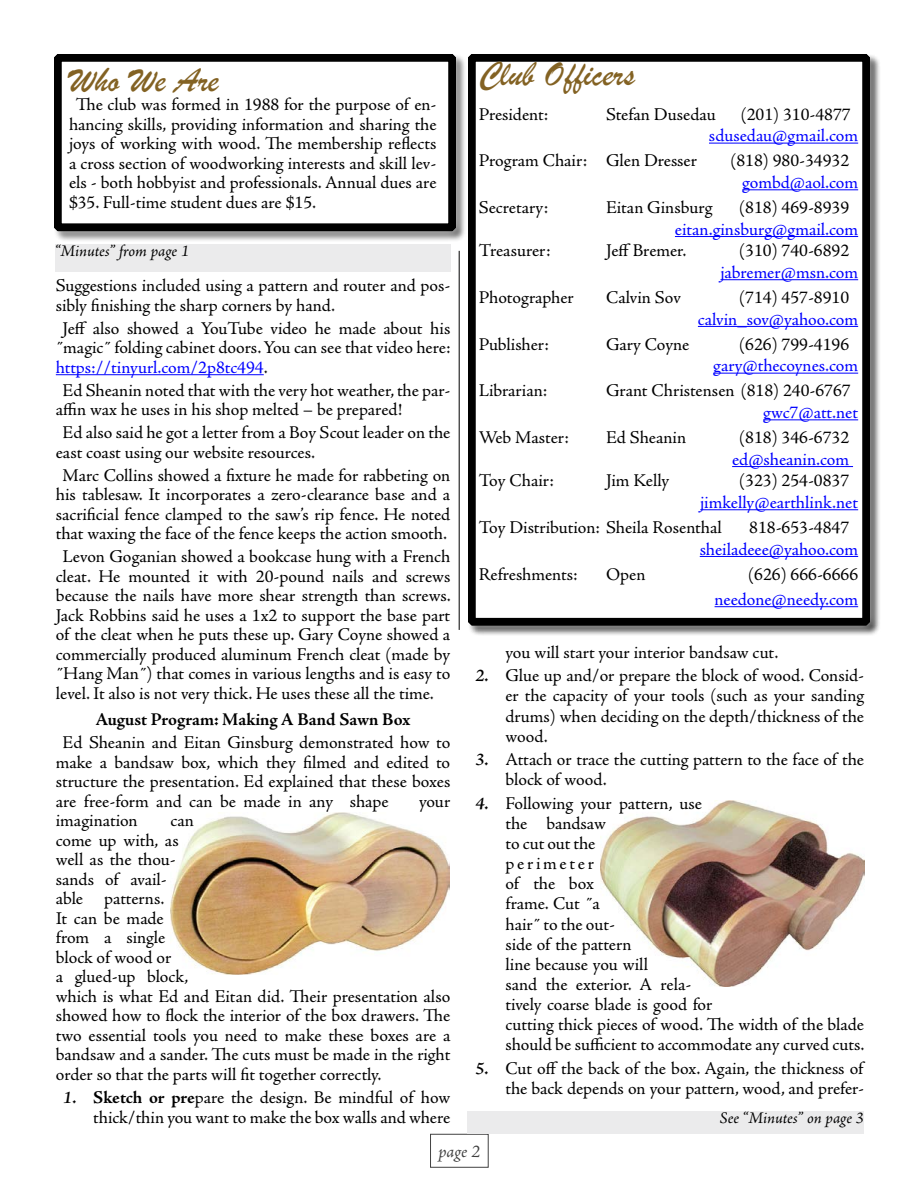
<style>
.page{position:relative;width:918px;height:1188px;background:#fff}
.page>*{position:absolute;margin:0;border:0;box-sizing:border-box;transform-origin:0 0}
.Marker_felt{font:36px "Brush Script";color:#836223}
.Final_Basic{font:18px/19.5px "Adobe Jenson Pro";letter-spacing:-.005em;color:#000}
.Officers{font:18px "Adobe Jenson Pro";color:#000}
.Officers_right{font:18px/21.6px "Adobe Jenson Pro";color:#00f}
.Officers_right-2{font:18px/21.6px "Adobe Jenson Pro";color:#000}
.Officers-2{font:18px "Adobe Jenson Pro";color:#00f}
.Centered_and_Bold{font:700 18px "Adobe Jenson Pro";letter-spacing:-.005em;color:#000}
.t1{font:italic 18px "Adobe Jenson Pro";color:#000}
.from_page{font:italic 16.5px "Adobe Jenson Pro";letter-spacing:-.005em;color:#000}
.s1{color:#00f}
.s2{font-weight:600;font-style:italic}
.s3{font-weight:700}
.s4{color:#000}
</style>
<div class="page">
<img style="left:600px;top:800px;width:264px;height:187px">
<img style="left:170px;top:812px;width:280px;height:163px">
<div style="left:44px;top:44px;width:422px;height:197px;background:#fff;opacity:.75"></div>
<svg style="left:53px;top:53px;width:404px;height:179px"></svg>
<div style="left:60px;top:60px;width:390px;height:165px;border:1px solid #000"></div>
<div style="left:458px;top:44px;width:422px;height:591px;background:#fff;opacity:.75"></div>
<svg style="left:467px;top:53px;width:404px;height:573px"></svg>
<hr style="left:709px;top:143px;width:149px;height:1px;background:#00f">
<hr style="left:742px;top:189px;width:116px;height:1px;background:#00f">
<hr style="left:675px;top:236px;width:183px;height:1px;background:#00f">
<hr style="left:720px;top:279px;width:138px;height:1px;background:#00f">
<hr style="left:698px;top:326px;width:160px;height:1px;background:#00f">
<hr style="left:713px;top:373px;width:145px;height:1px;background:#00f">
<hr style="left:763px;top:419px;width:95px;height:1px;background:#00f">
<hr style="left:732px;top:466px;width:121px;height:1px;background:#00f">
<hr style="left:700px;top:509px;width:158px;height:1px;background:#00f">
<hr style="left:700px;top:556px;width:158px;height:1px;background:#00f">
<hr style="left:715px;top:606px;width:143px;height:1px;background:#00f">
<div style="left:449px;top:244px;width:20px;height:393px;background:#fff"></div>
<hr style="left:459px;top:251px;width:1px;height:379px;background:#000">
<hr style="left:56px;top:374px;width:208px;height:1px;background:#00f">
<div style="left:55px;top:244px;width:396px;height:28px;background:#ebebec"></div>
<div style="left:467px;top:1111px;width:397px;height:23px;background:#ebebec"></div>
<p class="Marker_felt" style="left:69px;top:56px;width:151px">Who We Are</p>
<p class="Final_Basic" style="left:69px;top:95px;width:369px;text-align:justify;text-indent:7px">The club was formed in 1988 for the purpose of en&shy;hancing skills, providing information and sharing the joys of working with wood. The membership reflects a cross section of woodworking interests and skill lev&shy;els - both hobbyist and professionals. Annual dues are $35. Full-time student dues are $15.</p>
<p class="from_page" style="left:55px;top:241px;width:136px">“Minutes” from page 1</p>
<p class="Final_Basic" style="left:56px;top:276px;width:396px">Suggestions included using a pattern and router and pos&shy;sibly finishing the sharp corners by hand.</p>
<p class="Final_Basic" style="left:56px;top:319px;width:396px;text-align:justify;text-indent:7px">Jeff also showed a YouTube video he made about his ˝magic˝ folding cabinet doors. You can see that video here: <span class="s1">https://tinyurl.com/2p8tc494</span>.</p>
<p class="Final_Basic" style="left:56px;top:381px;width:396px;text-indent:7px">Ed Sheanin noted that with the very hot weather, the par&shy;affin wax he uses in his shop melted – be prepared!</p>
<p class="Final_Basic" style="left:56px;top:423px;width:396px;text-indent:7px">Ed also said he got a letter from a Boy Scout leader on the east coast using our website resources.</p>
<p class="Final_Basic" style="left:56px;top:466px;width:396px;text-align:center">Marc Collins showed a fixture he made for rabbeting on his tablesaw. It incorporates a zero-clearance base and a sacrificial fence clamped to the saw’s rip fence. He noted that waxing the face of the fence keeps the action smooth.</p>
<p class="Final_Basic" style="left:56px;top:547px;width:397px;text-align:justify;text-indent:7px">Levon Goganian showed a bookcase hung with a French cleat. He mounted it with 20-pound nails and screws because the nails have more shear strength than screws.<br>Jack Robbins said he uses a 1x2 to support the base part of the cleat when he puts these up. Gary Coyne showed a commercially produced aluminum French cleat (made by ˝Hang Man˝) that comes in various lengths and is easy to level. It also is not very thick. He uses these all the time.</p>
<p class="Centered_and_Bold" style="left:95px;top:709px;width:317px">August Program: Making A Band Sawn Box</p>
<p class="Final_Basic" style="left:56px;top:733px;width:396px;text-align:justify;text-indent:7px">Ed Sheanin and Eitan Ginsburg demonstrated how to make a bandsaw box, which they filmed and edited to structure the presentation. Ed explained that these boxes are free-form and can be made in any shape</p>
<p class="Final_Basic" style="left:419px;top:792px;width:33px">your</p>
<p class="Final_Basic" style="left:56px;top:811px;width:83px">imagination</p>
<p class="Final_Basic" style="left:56px;top:811px;width:396px;text-indent:115px">can<br>come up with, as<br>well as the thou-<br>sands of avail-<br>able patterns.<br>It can be made<br>from a single<br>block of wood or<br>a glued-up block,<br>which is what Ed and Eitan did. Their presentation also showed how to flock the interior of the box drawers. The two essential tools you need to make these boxes are a bandsaw and a sander. The cuts must be made in the right order so that the parts will fit together correctly.</p>
<p class="Final_Basic" style="left:63px;top:1088px;width:389px;line-height:20.1px;text-align:right"><span class="s2">1.</span> <span class="s3">Sketch or pre</span>pare the design. Be mindful of how thick/thin you want to make the box walls and where</p>
<p class="Marker_felt" style="left:479px;top:50px;width:158px">Club Officers</p>
<p class="Officers_right-2" style="left:479px;top:104px;width:71px">President:</p>
<p class="Officers_right-2" style="left:606px;top:104px;width:111px">Stefan Dusedau</p>
<p class="Officers_right" style="left:709px;top:104px;width:151px;text-indent:32px"><span class="s4">(201) 310-4877 </span>sdusedau@gmail.com</p>
<p class="Officers" style="left:479px;top:151px;width:220px">Program Chair: Glen Dresser</p>
<p class="Officers" style="left:730px;top:151px;width:120px">(818) 980-34932</p>
<p class="Officers_right" style="left:742px;top:172px;width:117px">gombd@aol.com</p>
<p class="Officers" style="left:479px;top:197px;width:71px">Secretary:</p>
<p class="Officers" style="left:606px;top:197px;width:108px">Eitan Ginsburg</p>
<p class="Officers" style="left:739px;top:197px;width:111px">(818) 469-8939</p>
<p class="Officers-2" style="left:675px;top:219px;width:185px">eitan.ginsburg@gmail.com</p>
<p class="Officers" style="left:479px;top:241px;width:73px">Treasurer:</p>
<p class="Officers" style="left:606px;top:241px;width:82px">Jeff Bremer.</p>
<p class="Officers" style="left:739px;top:241px;width:111px">(310) 740-6892</p>
<p class="Officers_right" style="left:720px;top:262px;width:139px">jabremer@msn.com</p>
<p class="Officers" style="left:479px;top:287px;width:97px">Photographer</p>
<p class="Officers" style="left:606px;top:287px;width:76px">Calvin Sov</p>
<p class="Officers" style="left:739px;top:287px;width:111px">(714) 457-8910</p>
<p class="Officers_right" style="left:698px;top:309px;width:162px">calvin_sov@yahoo.com</p>
<p class="Officers" style="left:479px;top:334px;width:72px">Publisher:</p>
<p class="Officers" style="left:606px;top:334px;width:85px">Gary Coyne</p>
<p class="Officers" style="left:739px;top:334px;width:111px">(626) 799-4196</p>
<p class="Officers_right" style="left:713px;top:355px;width:146px">gary@thecoynes.com</p>
<p class="Officers_right-2" style="left:479px;top:380px;width:70px">Librarian:</p>
<p class="Officers_right-2" style="left:763px;top:380px;width:96px;text-indent:-157px">Grant Christensen (818) 240-6767 <span class="s1">gwc7@att.net</span></p>
<p class="Officers" style="left:479px;top:427px;width:92px">Web Master:</p>
<p class="Officers" style="left:606px;top:427px;width:81px">Ed Sheanin</p>
<p class="Officers" style="left:739px;top:427px;width:111px">(818) 346-6732</p>
<p class="Officers-2" style="left:732px;top:449px;width:119px">ed@sheanin.com</p>
<p class="Officers" style="left:479px;top:471px;width:77px">Toy Chair:</p>
<p class="Officers" style="left:606px;top:471px;width:65px">Jim Kelly</p>
<p class="Officers" style="left:739px;top:471px;width:111px">(323) 254-0837</p>
<p class="Officers_right" style="left:700px;top:492px;width:159px">jimkelly@earthlink.net</p>
<p class="Officers" style="left:479px;top:517px;width:245px">Toy Distribution: Sheila Rosenthal</p>
<p class="Officers" style="left:749px;top:517px;width:101px">818-653-4847</p>
<p class="Officers_right" style="left:700px;top:539px;width:160px">sheiladeee@yahoo.com</p>
<p class="Officers_right-2" style="left:479px;top:564px;width:101px">Refreshments:</p>
<p class="Officers_right-2" style="left:606px;top:564px;width:41px">Open</p>
<p class="Officers_right-2" style="left:748px;top:564px;width:111px">(626) 666-6666</p>
<p class="Officers_right" style="left:715px;top:589px;width:145px">needone@needy.com</p>
<p class="Final_Basic" style="left:506px;top:643px;width:274px">you will start your interior bandsaw cut.</p>
<p class="Final_Basic" style="left:506px;top:666px;width:360px;line-height:20.1px;text-align:justify;text-indent:-30px"><span class="s2">2.</span> Glue up and/or prepare the block of wood. Consid&shy;er the capacity of your tools (such as your sanding drums) when deciding on the depth/thickness of the wood.</p>
<p class="Final_Basic" style="left:506px;top:750px;width:360px;line-height:20.1px;text-indent:-30px"><span class="s2">3.</span> Attach or trace the cutting pattern to the face of the block of wood.</p>
<p class="Final_Basic" style="left:506px;top:794px;width:361px;line-height:20.1px;text-indent:-30px"><span class="s2">4.</span> Following your pattern, use<br>the bandsaw<br>to cut out the<br>perimeter<br>of the box<br>frame. Cut ˝a<br>hair˝ to the out-<br>side of the pattern<br>line because you will<br>sand the exterior. A rela-<br>tively coarse blade is good for<br>cutting thick pieces of wood. The width of the blade should be sufficient to accommodate any curved cuts.</p>
<p class="Final_Basic" style="left:476px;top:1058px;width:390px;line-height:20.1px;text-align:right"><span class="s2">5.</span> Cut off the back of the box. Again, the thickness of the back depends on your pattern, wood, and prefer-</p>
<p class="from_page" style="left:720px;top:1109px;width:146px">See “Minutes” on page 3</p>
<p class="t1" style="left:438px;top:1141px;width:43px">page 2</p>
</div>
